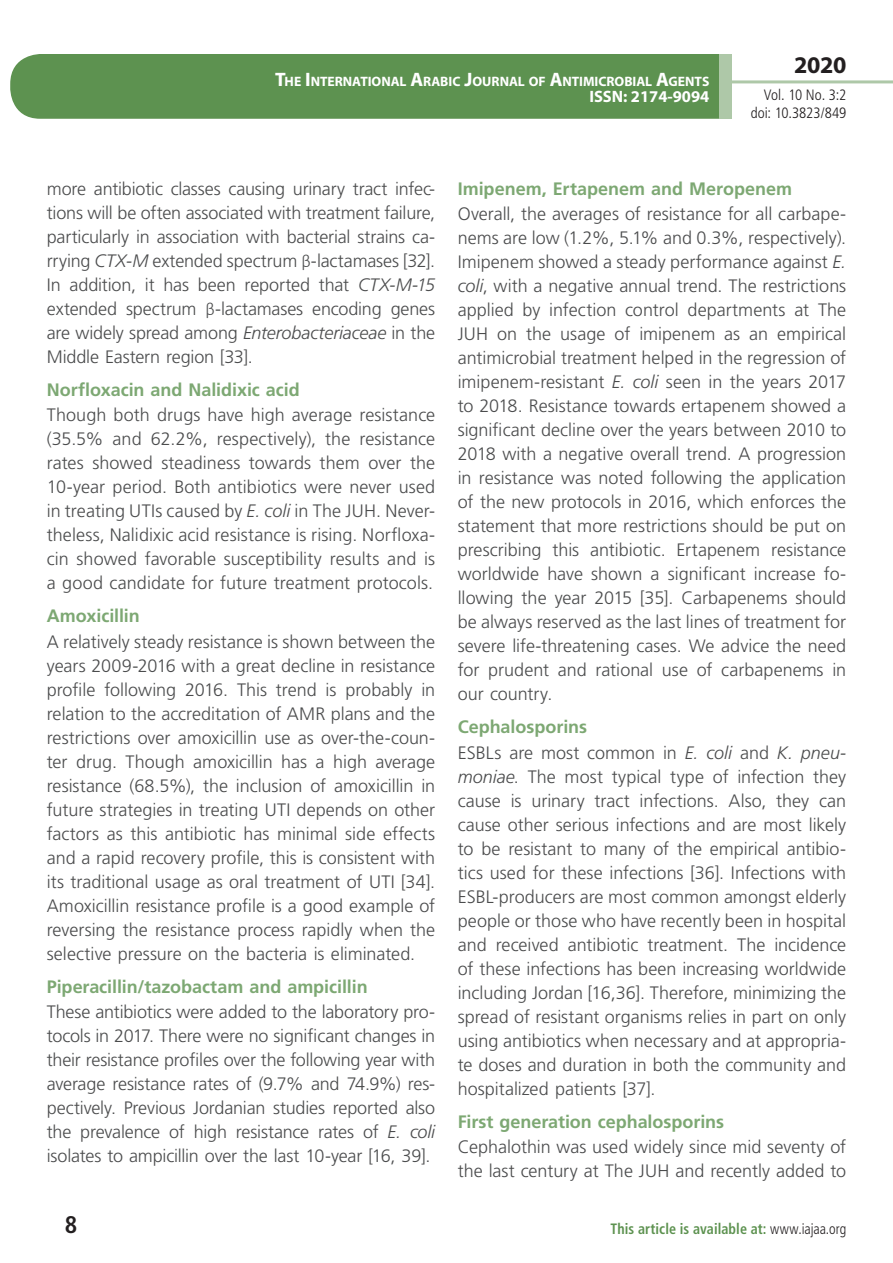
<style>
.page{position:relative;width:893px;height:1263px;background:#fff}
.page>*{position:absolute;margin:0;border:0;box-sizing:border-box;transform-origin:0 0}
.t1{font:700 24px "Myriad Pro";color:#231f20}
.t2{font:700 condensed 24px "Frutiger LT Std";color:#231f20}
.t3{font:300 18px/24px "Frutiger LT Std";color:#4b4c4d;text-align:justify}
.t4{font:700 18px "Frutiger LT Std";color:#7da873}
.t5{font:700 16.5px "Myriad Pro";color:#fff}
.t6{font:700 condensed 15px "Frutiger LT Std";letter-spacing:.005em;color:#5d9250;scale:.94 1}
.t7{font:300 condensed 15px/18px "Frutiger LT Std";color:#231f20;text-align:right}
.t8{font:700 13.65px "Myriad Pro";color:#fff}
.s1{font-size:19.5px}
.s2{font-style:italic}
.s3{font-family:"Calibri"}
.s4{font-weight:700;color:#7da873}
.s5{font-weight:300;color:#231f20}
</style>
<div class="page">
<div style="left:10px;top:54px;width:775px;height:65px;background:#5d9250;border-radius:30px"></div>
<div style="left:732px;top:0;width:161px;height:157px;background:#fff"></div>
<hr style="left:730px;top:80px;width:163px;height:3px;background:#aec8a8">
<div style="left:719px;top:54px;width:13px;height:65px;background:#aec8a8"></div>
<p class="t8" style="left:275px;top:72px;width:436px"><span class="s1">T</span>HE <span class="s1">I</span>NTERNATIONAL <span class="s1">A</span>RABIC <span class="s1">J</span>OURNAL OF <span class="s1">A</span>NTIMICROBIAL <span class="s1">A</span>GENTS</p>
<p class="t5" style="left:589px;top:86px;width:122px">ISSN: 2174-9094</p>
<h1 class="t1" style="left:794px;top:49px;width:54px">2020</h1>
<p class="t7" style="left:751px;top:86px;width:97px">Vol. 10 No. 3:2 doi: 10.3823/849</p>
<p class="t3" style="left:47px;top:177px;width:390px">more antibiotic classes causing urinary tract infec&shy;tions will be often associated with treatment failure, particularly in association with bacterial strains ca&shy;rrying <span class="s2">CTX-M</span> extended spectrum <span class="s3">β</span>-lactamases [32].<br>In addition, it has been reported that <span class="s2">CTX-M-15 </span>extended spectrum <span class="s3">β</span>-lactamases encoding genes are widely spread among <span class="s2">Enterobacteriaceae</span> in the Middle Eastern region [33].</p>
<p class="t4" style="left:47px;top:379px;width:255px">Norfloxacin and Nalidixic acid</p>
<p class="t3" style="left:47px;top:403px;width:390px">Though both drugs have high average resistance (35.5% and 62.2%, respectively), the resistance rates showed steadiness towards them over the 10-year period. Both antibiotics were never used in treating UTIs caused by <span class="s2">E. coli</span> in The JUH. Never&shy;theless, Nalidixic acid resistance is rising. Norfloxa&shy;cin showed favorable susceptibility results and is a good candidate for future treatment protocols.</p>
<p class="t4" style="left:47px;top:605px;width:94px">Amoxicillin</p>
<p class="t3" style="left:47px;top:630px;width:390px">A relatively steady resistance is shown between the years 2009-2016 with a great decline in resistance profile following 2016. This trend is probably in relation to the accreditation of AMR plans and the restrictions over amoxicillin use as over-the-coun&shy;ter drug. Though amoxicillin has a high average resistance (68.5%), the inclusion of amoxicillin in future strategies in treating UTI depends on other factors as this antibiotic has minimal side effects and a rapid recovery profile, this is consistent with its traditional usage as oral treatment of UTI [34].<br>Amoxicillin resistance profile is a good example of reversing the resistance process rapidly when the selective pressure on the bacteria is eliminated.</p>
<p class="t4" style="left:47px;top:976px;width:322px">Piperacillin/tazobactam and ampicillin</p>
<p class="t3" style="left:47px;top:1000px;width:390px">These antibiotics were added to the laboratory pro&shy;tocols in 2017. There were no significant changes in their resistance profiles over the following year with average resistance rates of (9.7% and 74.9%) res&shy;pectively. Previous Jordanian studies reported also the prevalence of high resistance rates of <span class="s2">E. coli </span>isolates to ampicillin over the last 10-year [16, 39].</p>
<p class="t4" style="left:458px;top:178px;width:336px">Imipenem, Ertapenem and Meropenem</p>
<p class="t3" style="left:458px;top:202px;width:390px">Overall, the averages of resistance for all carbape&shy;nems are low (1.2%, 5.1% and 0.3%, respectively).<br>Imipenem showed a steady performance against <span class="s2">E. coli</span>, with a negative annual trend. The restrictions applied by infection control departments at The JUH on the usage of imipenem as an empirical antimicrobial treatment helped in the regression of imipenem-resistant <span class="s2">E. coli</span> seen in the years 2017 to 2018. Resistance towards ertapenem showed a significant decline over the years between 2010 to 2018 with a negative overall trend. A progression in resistance was noted following the application of the new protocols in 2016, which enforces the statement that more restrictions should be put on prescribing this antibiotic. Ertapenem resistance worldwide have shown a significant increase fo&shy;llowing the year 2015 [35]. Carbapenems should be always reserved as the last lines of treatment for severe life-threatening cases. We advice the need for prudent and rational use of carbapenems in our country.</p>
<p class="t3" style="left:458px;top:715px;width:390px;text-align:left"><span class="s4">Cephalosporins<br></span>ESBLs are most common in <span class="s2">E. coli</span> and <span class="s2">K. pneu&shy;moniae</span>. The most typical type of infection they cause is urinary tract infections. Also, they can cause other serious infections and are most likely to be resistant to many of the empirical antibio&shy;tics used for these infections [36]. Infections with ESBL-producers are most common amongst elderly people or those who have recently been in hospital and received antibiotic treatment. The incidence of these infections has been increasing worldwide including Jordan [16,36]. Therefore, minimizing the spread of resistant organisms relies in part on only using antibiotics when necessary and at appropria&shy;te doses and duration in both the community and hospitalized patients [37].</p>
<p class="t4" style="left:458px;top:1111px;width:268px">First generation cephalosporins</p>
<p class="t3" style="left:458px;top:1135px;width:390px">Cephalothin was used widely since mid seventy of the last century at The JUH and recently added to</p>
<h1 class="t2" style="left:65px;top:1210px;width:14px">8</h1>
<p class="t6" style="left:610px;top:1219px;width:252px">This article is available at: <span class="s5">www.iajaa.org</span></p>
</div>
